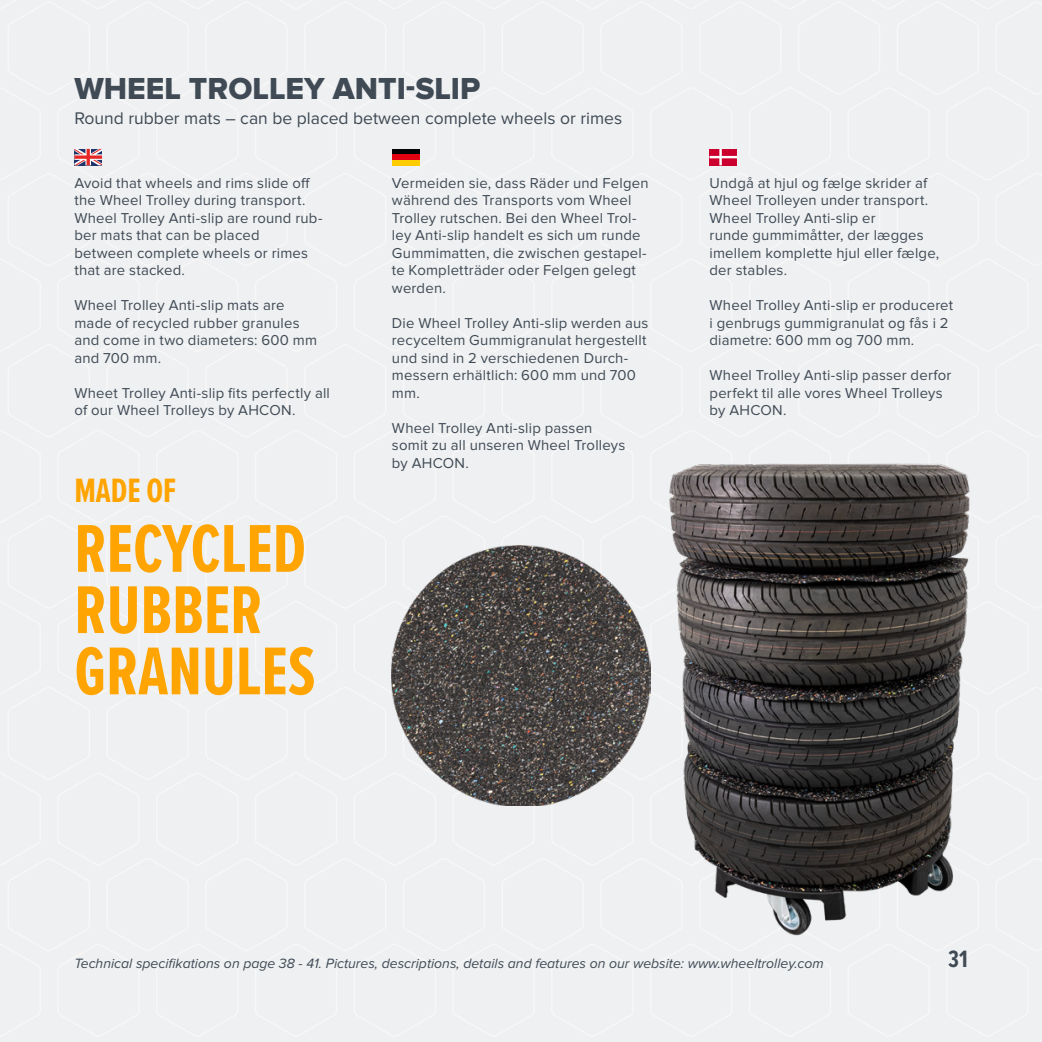
<style>
.page{position:relative;width:1042px;height:1042px;background:#fff}
.page>*{position:absolute;margin:0;border:0;box-sizing:border-box;transform-origin:0 0}
.t1{font:700 70px/61.2px "Proxima Nova Ex Cn";color:#ffa400}
.t2{font:700 35px "Proxima Nova Ex Cn";color:#ffa400}
.t3{font:31.5px "Proxima Nova Extrabld";color:#3f4a55}
.t4{font:700 24.5px "Proxima Nova Ex Cn";color:#3f4a55}
.t5{font:17.5px "Proxima Nova";color:#3f4a55}
.t6{font:14.88px/17.5px "Proxima Nova";letter-spacing:.015em;color:#3f4a55}
.t7{font:italic 14px "Proxima Nova";color:#3f4a55}
</style>
<div class="page">
<div style="left:0;top:0;width:1042px;height:1037px;background:#eff0f1"></div>
<img style="left:650px;top:446px;width:339px;height:499px">
<img style="left:392px;top:546px;width:258px;height:259px">
<h3 class="t3" style="left:74px;top:74px;width:407px">WHEEL TROLLEY ANTI-SLIP</h3>
<p class="t5" style="left:74px;top:110px;width:549px">Round rubber mats – can be placed between complete wheels or rimes</p>
<p class="t6" style="left:74px;top:175px;width:250px">Avoid that wheels and rims slide off the Wheel Trolley during transport.<br>Wheel Trolley Anti-slip are round rub&shy;ber mats that can be placed<br>between complete wheels or rimes that are stacked.</p>
<p class="t6" style="left:74px;top:297px;width:244px">Wheel Trolley Anti-slip mats are made of recycled rubber granules and come in two diameters: 600 mm and 700 mm.</p>
<p class="t6" style="left:74px;top:384px;width:257px">Wheet Trolley Anti-slip fits perfectly all of our Wheel Trolleys by AHCON.</p>
<h2 class="t2" style="left:74px;top:465px;width:103px">MADE OF</h2>
<h1 class="t1" style="left:74px;top:516px;width:243px">RECYCLED<br>RUBBER<br>GRANULES</h1>
<p class="t6" style="left:392px;top:175px;width:258px">Vermeiden sie, dass Räder und Felgen während des Transports vom Wheel<br>Trolley rutschen. Bei den Wheel Trol&shy;ley Anti-slip handelt es sich um runde<br>Gummimatten, die zwischen gestapel&shy;te Kompletträder oder Felgen gelegt werden.</p>
<p class="t6" style="left:392px;top:315px;width:258px">Die Wheel Trolley Anti-slip werden aus recyceltem Gummigranulat hergestellt und sind in 2 verschiedenen Durch&shy;messern erhältlich: 600 mm und 700 mm.</p>
<p class="t6" style="left:392px;top:419px;width:235px">Wheel Trolley Anti-slip passen somit zu all unseren Wheel Trolleys by AHCON.</p>
<p class="t6" style="left:709px;top:175px;width:231px">Undgå at hjul og fælge skrider af<br>Wheel Trolleyen under transport.<br>Wheel Trolley Anti-slip er<br>runde gummimåtter, der lægges imellem komplette hjul eller fælge, der stables.</p>
<p class="t6" style="left:709px;top:297px;width:245px">Wheel Trolley Anti-slip er produceret i genbrugs gummigranulat og fås i 2 diametre: 600 mm og 700 mm.</p>
<p class="t6" style="left:709px;top:367px;width:243px">Wheel Trolley Anti-slip passer derfor perfekt til alle vores Wheel Trolleys by AHCON.</p>
<p class="t7" style="left:74px;top:956px;width:751px">Technical specifikations on page 38 - 41. Pictures, descriptions, details and features on our website: www.wheeltrolley.com</p>
<h3 class="t4" style="left:948px;top:941px;width:21px">31</h3>
</div>
